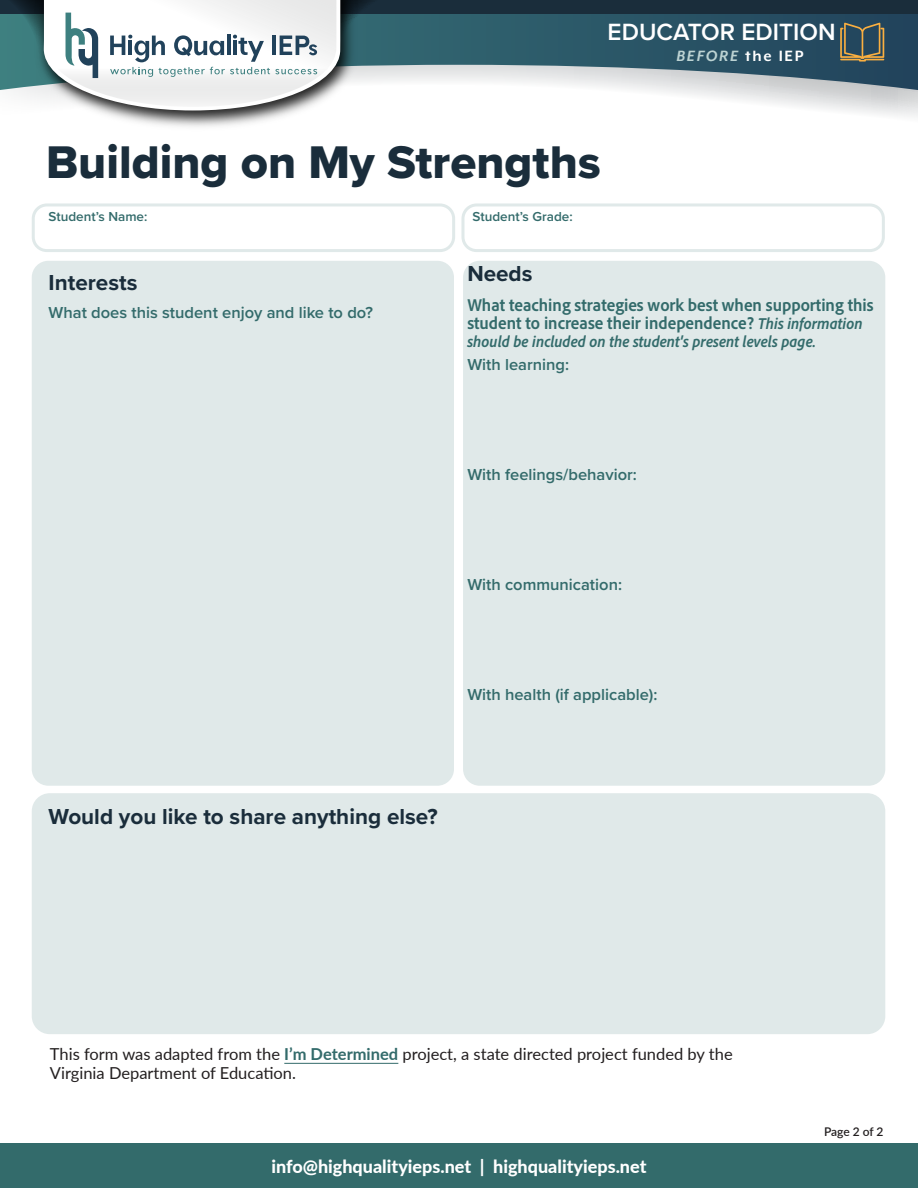
<style>
.page{position:relative;width:918px;height:1188px;background:#fff}
.page>*{position:absolute;margin:0;border:0;box-sizing:border-box;transform-origin:0 0}
.t1{font:47.55px "Proxima Nova Extrabld";color:#1a2d3b}
.t2{font:600 24.3px "Proxima Nova";color:#fff}
.t3{font:700 22.5px "Proxima Nova";color:#1a2d3b}
.t4{font:700 semi-condensed 18px/18px "Adobe Clean";color:#336b6b}
.t5{font:800 18px "Lato";color:#fff}
.t6{font:italic 700 17.1px "Mr Eaves XL Mod OT";letter-spacing:.1em;color:#bcd3d3}
.t7{font:16.5px/19.8px "Lato";color:#231f20}
.t8{font:600 16.5px "Proxima Nova";color:#336b6b}
.t9{font:italic 700 semi-condensed 16.5px/22.5px "Adobe Clean";color:#336b6b}
.t10{font:600 13.5px "Proxima Nova";color:#336b6b}
.t11{font:600 12px "Lato";letter-spacing:-.01em;color:#231f20}
.s1{font-style:normal;color:#fff}
.s2{font-style:italic;font-size:16.5px}
.s3{font-family:"Proxima Nova";font-weight:600;font-style:normal;font-stretch:normal}
.s4{font-style:inherit}
.s5{font-weight:700;color:#336b6b}
</style>
<div class="page">
<svg style="left:649px;top:90px;width:269px;height:27px"></svg>
<div style="left:32px;top:261px;width:422px;height:525px;background:#e0e9e9;border-radius:17px"></div>
<div style="left:463px;top:261px;width:422px;height:525px;background:#e0e9e9;border-radius:17px"></div>
<svg style="left:0;top:13px;width:918px;height:77px"></svg>
<div style="left:0;top:0;width:918px;height:13px;background:#1a2d3b"></div>
<hr style="left:284px;top:1063px;width:114px;height:1px;background:#336b6b">
<img style="left:94px;top:110px;width:206px;height:17px">
<svg style="left:8px;top:0;width:371px;height:110px"></svg>
<svg style="left:32px;top:203px;width:423px;height:49px"></svg>
<svg style="left:461px;top:203px;width:424px;height:49px"></svg>
<div style="left:32px;top:793px;width:853px;height:241px;background:#e0e9e9;border-radius:18px"></div>
<svg style="left:840px;top:23px;width:44px;height:39px"></svg>
<div style="left:0;top:1143px;width:918px;height:45px;background:#336b6b"></div>
<p class="t2" style="left:608px;top:13px;width:230px">EDUCATOR EDITION</p>
<p class="t6" style="left:676px;top:47px;width:129px">BEFORE <span class="s1">the IEP</span></p>
<h1 class="t1" style="left:46px;top:127px;width:556px">Building on My Strengths</h1>
<p class="t10" style="left:49px;top:206px;width:100px">Student’s Name:</p>
<p class="t10" style="left:473px;top:206px;width:102px">Student’s Grade:</p>
<h2 class="t3" style="left:49px;top:266px;width:90px">Interests</h2>
<p class="t8" style="left:49px;top:300px;width:326px">What does this student enjoy and like to do?</p>
<p class="t3" style="left:467px;top:257px;width:67px">Needs</p>
<p class="t4" style="left:467px;top:296px;width:408px">What teaching strategies work best when supporting this student to increase their independence? <span class="s2">This information</span></p>
<p class="t9" style="left:467px;top:330px;width:350px">should be included on the student's present levels page.<br><span class="s3">With learning:</span></p>
<p class="t8" style="left:467px;top:462px;width:171px">With feelings/behavior:</p>
<p class="t8" style="left:467px;top:572px;width:156px">With communication:</p>
<p class="t8" style="left:467px;top:682px;width:192px">With health (if applicable):</p>
<h3 class="t3" style="left:49px;top:800px;width:391px">Would you like to share anything else?</h3>
<p class="t7" style="left:50px;top:1043px;width:684px"><span class="s4">This form was adapted from the</span> <span class="s5">I’m Determined</span> project, a state directed project funded by the<br>Virginia Department of Education.</p>
<p class="t5" style="left:271px;top:1153px;width:215px">info@highqualityieps.net |</p>
<p class="t5" style="left:493px;top:1153px;width:155px">highqualityieps.net</p>
<p class="t11" style="left:824px;top:1123px;width:61px">Page 2 of 2</p>
</div>
